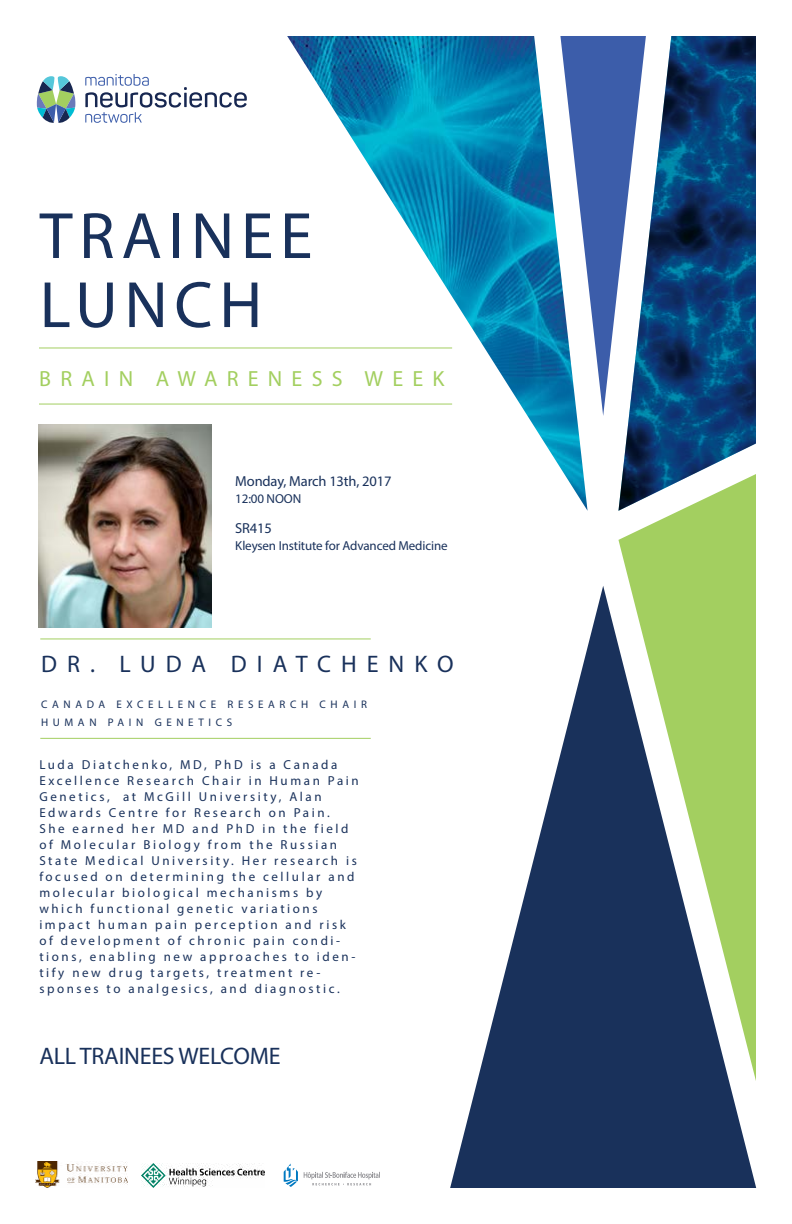
<style>
.page{position:relative;width:792px;height:1224px;background:#fff}
.page>*{position:absolute;margin:0;border:0;box-sizing:border-box;transform-origin:0 0}
.t1{font:66px/69px "Myriad Pro";letter-spacing:.1em;color:#19315b}
.t2{font:24px "Myriad Pro";letter-spacing:-.01em;color:#19315b}
.t3{font:24px "Myriad Pro";letter-spacing:.42em;color:#19315b}
.t4{font:22px "Myriad Pro";letter-spacing:.42em;color:#a3cf60}
.t5{font:14.5px "Myriad Pro";letter-spacing:-.01em;color:#19315b}
.t6{font:13px/16px "Myriad Pro";letter-spacing:.2em;color:#19315b}
.t7{font:13px "Myriad Pro";letter-spacing:-.01em;color:#19315b}
.t8{font:11px/18px "Myriad Pro";letter-spacing:.42em;color:#19315b}
</style>
<div class="page">
<svg style="left:588px;top:36px;width:30px;height:380px"></svg>
<svg style="left:450px;top:586px;width:306px;height:602px;fill:#19315b"></svg>
<svg style="left:618px;top:511px;width:138px;height:570px;fill:#a3cf60"></svg>
<img style="left:287px;top:36px;width:301px;height:475px">
<img style="left:618px;top:36px;width:138px;height:475px">
<svg style="left:85px;top:74px;width:162px;height:49px"></svg>
<svg style="left:37px;top:76px;width:39px;height:47px"></svg>
<hr style="left:40px;top:638px;width:331px;height:1px;background:#a3cf60">
<hr style="left:40px;top:738px;width:331px;height:1px;background:#a3cf60">
<img style="left:39px;top:425px;width:172px;height:202px">
<hr style="left:39px;top:348px;width:413px;height:1px;background:#a3cf60">
<hr style="left:39px;top:404px;width:413px;height:1px;background:#a3cf60">
<img style="left:142px;top:1164px;width:123px;height:24px">
<img style="left:36px;top:1161px;width:91px;height:27px">
<svg style="left:284px;top:1164px;width:14px;height:23px"></svg>
<svg style="left:304px;top:1172px;width:76px;height:13px"></svg>
<h1 class="t1" style="left:40px;top:200px;width:274px">TRAINEE<br>LUNCH</h1>
<h3 class="t4" style="left:39px;top:365px;width:407px">BRAIN AWARENESS WEEK</h3>
<p class="t5" style="left:235px;top:472px;width:158px">Monday, March 13th, 2017</p>
<p class="t6" style="left:235px;top:490px;width:67px">12:00 NOON</p>
<p class="t5" style="left:235px;top:520px;width:38px">SR415</p>
<p class="t7" style="left:235px;top:538px;width:214px">Kleysen Institute for Advanced Medicine</p>
<h2 class="t3" style="left:41px;top:649px;width:414px">DR. LUDA DIATCHENKO</h2>
<p class="t8" style="left:41px;top:695px;width:327px">CANADA EXCELLENCE RESEARCH CHAIR<br>HUMAN PAIN GENETICS</p>
<p class="t6" style="left:39px;top:757px;width:321px">Luda Diatchenko, MD, PhD is a Canada Excellence Research Chair in Human Pain Genetics, at McGill University, Alan Edwards Centre for Research on Pain.<br>She earned her MD and PhD in the field of Molecular Biology from the Russian State Medical University. Her research is focused on determining the cellular and molecular biological mechanisms by which functional genetic variations impact human pain perception and risk of development of chronic pain condi&shy;tions, enabling new approaches to iden&shy;tify new drug targets, treatment re&shy;sponses to analgesics, and diagnostic.</p>
<h2 class="t2" style="left:39px;top:1041px;width:243px">ALL TRAINEES WELCOME</h2>
</div>
